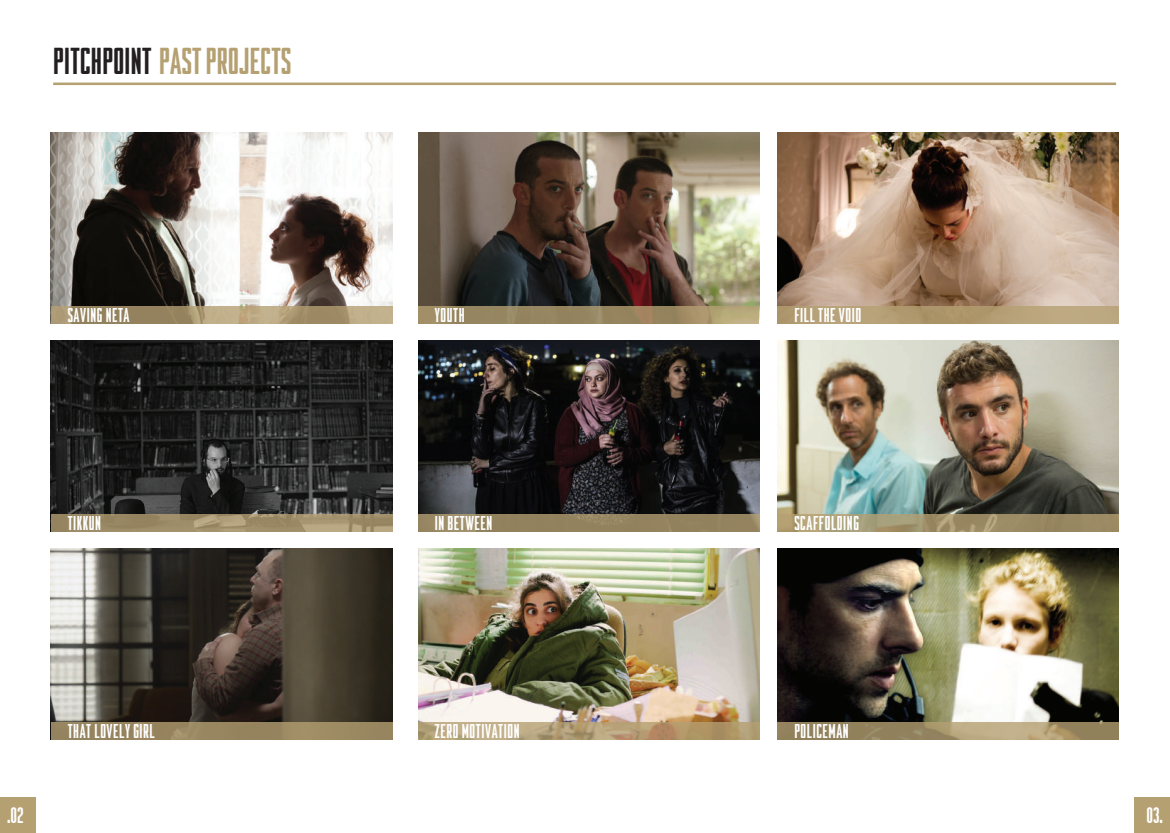
<style>
.page{position:relative;width:1170px;height:833px;background:#fff}
.page>*{position:absolute;margin:0;border:0;box-sizing:border-box;transform-origin:0 0}
.t1{font:37.5px "Mandatory 36";letter-spacing:.01em;color:#b5a072}
.t2{font:22.5px "Mandatory 36";color:#fff}
.t3{font:20px "Mandatory 36";letter-spacing:.03em;color:#fff}
.s1{color:#231f20}
</style>
<div class="page">
<div style="left:0;top:797px;width:36px;height:36px;background:#b5a072"></div>
<div style="left:1133px;top:797px;width:36px;height:36px;background:#b5a072"></div>
<hr style="left:53px;top:83px;width:1062px;height:2px;background:#b5a072">
<img style="left:777px;top:132px;width:341px;height:174px">
<img style="left:51px;top:340px;width:341px;height:174px">
<img style="left:777px;top:340px;width:341px;height:174px">
<img style="left:51px;top:548px;width:341px;height:173px">
<img style="left:418px;top:340px;width:341px;height:174px">
<img style="left:418px;top:132px;width:341px;height:174px">
<img style="left:418px;top:548px;width:341px;height:173px">
<img style="left:777px;top:548px;width:341px;height:173px">
<img style="left:51px;top:132px;width:341px;height:174px">
<svg style="left:777px;top:306px;width:341px;height:18px;background:#b59e76"></svg>
<svg style="left:777px;top:514px;width:341px;height:17px;background:#a2946d"></svg>
<svg style="left:777px;top:721px;width:341px;height:18px;background:#9d8d68"></svg>
<svg style="left:418px;top:306px;width:341px;height:18px;background:#9d8c65"></svg>
<div style="left:418px;top:514px;width:342px;height:17px;background:linear-gradient(to right,#998864,#92815d)"></div>
<svg style="left:418px;top:721px;width:341px;height:18px;background:#b7a179"></svg>
<svg style="left:51px;top:306px;width:342px;height:18px;background:#a89771"></svg>
<svg style="left:51px;top:514px;width:342px;height:17px;background:#9f8f6a"></svg>
<div style="left:51px;top:721px;width:342px;height:18px;background:#978560"></div>
<h1 class="t1" style="left:53px;top:41px;width:239px"><span class="s1">PITCHPOINT</span> PAST PROJECTS</h1>
<p class="t3" style="left:68px;top:304px;width:63px">SAVING NETA</p>
<p class="t3" style="left:435px;top:304px;width:31px">YOUTH</p>
<p class="t3" style="left:794px;top:304px;width:68px">FILL THE VOID</p>
<p class="t3" style="left:68px;top:512px;width:35px">TIKKUN</p>
<p class="t3" style="left:435px;top:512px;width:59px">IN BETWEEN</p>
<p class="t3" style="left:794px;top:512px;width:66px">SCAFFOLDING</p>
<p class="t3" style="left:68px;top:719px;width:89px">THAT LOVELY GIRL</p>
<p class="t3" style="left:435px;top:719px;width:86px">ZERO MOTIVATION</p>
<p class="t3" style="left:794px;top:719px;width:56px">POLICEMAN</p>
<p class="t2" style="left:7px;top:802px;width:18px">.02</p>
<p class="t2" style="left:1146px;top:802px;width:18px">03.</p>
</div>
